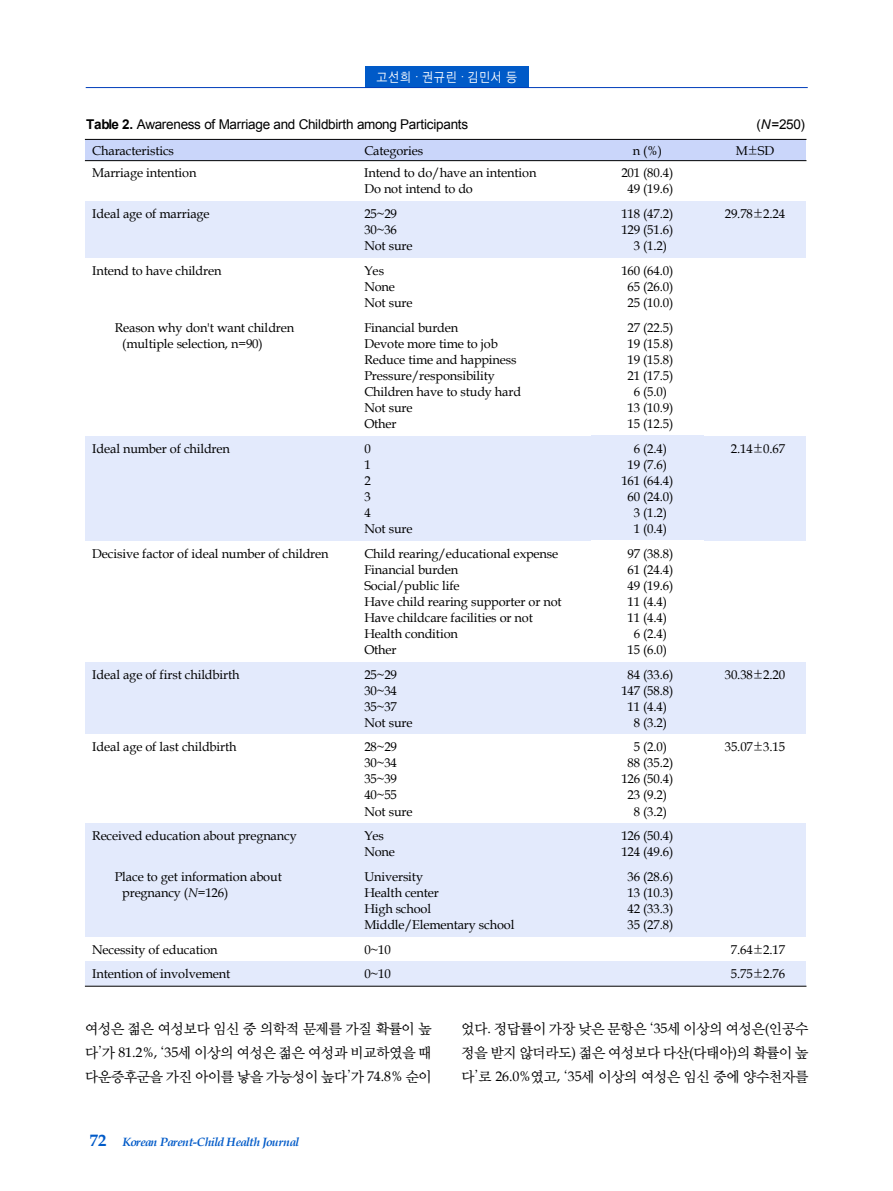
<style>
.page{position:relative;width:893px;height:1191px;background:#fff}
.page>*{position:absolute;margin:0;border:0;box-sizing:border-box;transform-origin:0 0}
.t1{font:13.95px/24px "Korean MJ B";letter-spacing:-.025em;color:#000;text-align:justify}
.t2{font:13.5px "Arial";letter-spacing:-.025em;color:#000}
.t3{font:12.75px/16px "Book Antiqua";letter-spacing:-.01em;color:#000}
.t4{font:12.75px "Korean GD M";letter-spacing:.085em;color:#fff;scale:.9 1}
.t5{font:italic 700 12px "Book Antiqua";letter-spacing:-.055em;color:#005ac8}
.s1{font-family:"Arial"}
.s2{font-weight:700}
.s3{font-style:italic}
.s4{font-family:"Dotum"}
.s5{font-family:"Batang"}
.s6{font-family:"Book Antiqua"}
.s7{font-style:normal;font-size:16.5px}
</style>
<div class="page">
<div style="left:365px;top:66px;width:163px;height:22px;background:#005ac8"></div>
<hr style="left:86px;top:87px;width:721px;height:1px;background:#003dba">
<div style="left:85px;top:139px;width:272px;height:22px;background:#cad6fa"></div>
<div style="left:357px;top:139px;width:234px;height:22px;background:#cad6fa"></div>
<div style="left:591px;top:139px;width:112px;height:22px;background:#cad6fa"></div>
<div style="left:703px;top:139px;width:103px;height:22px;background:#cad6fa"></div>
<div style="left:85px;top:201px;width:272px;height:57px;background:#e3eafc"></div>
<div style="left:357px;top:201px;width:234px;height:57px;background:#e3eafc"></div>
<div style="left:591px;top:201px;width:112px;height:57px;background:#e3eafc"></div>
<div style="left:703px;top:201px;width:103px;height:57px;background:#e3eafc"></div>
<div style="left:85px;top:436px;width:272px;height:105px;background:#e3eafc"></div>
<div style="left:357px;top:436px;width:234px;height:105px;background:#e3eafc"></div>
<div style="left:591px;top:436px;width:112px;height:105px;background:#e3eafc"></div>
<div style="left:703px;top:436px;width:103px;height:105px;background:#e3eafc"></div>
<div style="left:85px;top:662px;width:272px;height:73px;background:#e3eafc"></div>
<div style="left:357px;top:662px;width:234px;height:73px;background:#e3eafc"></div>
<div style="left:591px;top:662px;width:112px;height:73px;background:#e3eafc"></div>
<div style="left:703px;top:662px;width:103px;height:73px;background:#e3eafc"></div>
<div style="left:85px;top:823px;width:272px;height:41px;background:#e3eafc"></div>
<div style="left:357px;top:823px;width:234px;height:41px;background:#e3eafc"></div>
<div style="left:591px;top:823px;width:112px;height:41px;background:#e3eafc"></div>
<div style="left:703px;top:823px;width:103px;height:41px;background:#e3eafc"></div>
<div style="left:85px;top:864px;width:272px;height:73px;background:#e3eafc"></div>
<div style="left:357px;top:864px;width:234px;height:73px;background:#e3eafc"></div>
<div style="left:591px;top:864px;width:112px;height:73px;background:#e3eafc"></div>
<div style="left:703px;top:864px;width:103px;height:73px;background:#e3eafc"></div>
<div style="left:85px;top:962px;width:272px;height:24px;background:#e3eafc"></div>
<div style="left:357px;top:962px;width:234px;height:24px;background:#e3eafc"></div>
<div style="left:591px;top:962px;width:112px;height:24px;background:#e3eafc"></div>
<div style="left:703px;top:962px;width:103px;height:24px;background:#e3eafc"></div>
<hr style="left:85px;top:139px;width:721px;height:1px;background:#000">
<hr style="left:85px;top:160px;width:721px;height:1px;background:#000">
<hr style="left:85px;top:986px;width:721px;height:1px;background:#000">
<p class="t4" style="left:376px;top:71px;width:158px">고선희 <span class="s1">·</span> 권규린 <span class="s1">·</span> 김민서 등</p>
<p class="t2" style="left:86px;top:117px;width:383px"><span class="s2">Table 2.</span> Awareness of Marriage and Childbirth among Participants</p>
<p class="t2" style="left:756px;top:117px;width:50px">(<span class="s3">N</span>=250)</p>
<p class="t3" style="left:92px;top:142px;width:83px">Characteristics</p>
<p class="t3" style="left:364px;top:142px;width:60px">Categories</p>
<p class="t3" style="left:632px;top:142px;width:31px">n (%)</p>
<p class="t3" style="left:735px;top:142px;width:40px">M<span class="s4">±</span>SD</p>
<p class="t3" style="left:92px;top:165px;width:106px">Marriage intention</p>
<p class="t3" style="left:364px;top:165px;width:174px">Intend to do/have an intention<br>Do not intend to do</p>
<p class="t3" style="left:621px;top:165px;width:54px;text-align:center">201 (80.4)<br>49 (19.6)</p>
<p class="t3" style="left:92px;top:206px;width:119px">Ideal age of marriage</p>
<p class="t3" style="left:364px;top:206px;width:50px">25~29<br>30~36<br>Not sure</p>
<p class="t3" style="left:621px;top:206px;width:54px;text-align:center">118 (47.2)<br>129 (51.6)<br>3 (1.2)</p>
<p class="t3" style="left:724px;top:206px;width:62px">29.78<span class="s4">±</span>2.24</p>
<p class="t3" style="left:92px;top:263px;width:131px">Intend to have children</p>
<p class="t3" style="left:364px;top:263px;width:50px">Yes<br>None<br>Not sure</p>
<p class="t3" style="left:621px;top:263px;width:54px;text-align:center">160 (64.0)<br>65 (26.0)<br>25 (10.0)</p>
<p class="t3" style="left:122px;top:320px;width:173px;text-indent:-7px">Reason why don't want children (multiple selection, n=90)</p>
<p class="t3" style="left:364px;top:320px;width:158px">Financial burden<br>Devote more time to job<br>Reduce time and happiness<br>Pressure/responsibility<br>Children have to study hard<br>Not sure<br>Other</p>
<p class="t3" style="left:627px;top:320px;width:47px;text-align:center">27 (22.5)<br>19 (15.8)<br>19 (15.8)<br>21 (17.5)<br>6 (5.0)<br>13 (10.9)<br>15 (12.5)</p>
<p class="t3" style="left:92px;top:441px;width:139px">Ideal number of children</p>
<p class="t3" style="left:364px;top:441px;width:50px">0<br>1<br>2<br>3<br>4<br>Not sure</p>
<p class="t3" style="left:621px;top:441px;width:54px;text-align:center">6 (2.4)<br>19 (7.6)<br>161 (64.4)<br>60 (24.0)<br>3 (1.2)<br>1 (0.4)</p>
<p class="t3" style="left:731px;top:441px;width:56px">2.14<span class="s4">±</span>0.67</p>
<p class="t3" style="left:92px;top:545px;width:238px">Decisive factor of ideal number of children</p>
<p class="t3" style="left:364px;top:545px;width:199px">Child rearing/educational expense<br>Financial burden<br>Social/public life<br>Have child rearing supporter or not<br>Have childcare facilities or not<br>Health condition<br>Other</p>
<p class="t3" style="left:627px;top:545px;width:47px;text-align:center">97 (38.8)<br>61 (24.4)<br>49 (19.6)<br>11 (4.4)<br>11 (4.4)<br>6 (2.4)<br>15 (6.0)</p>
<p class="t3" style="left:92px;top:666px;width:149px">Ideal age of first childbirth</p>
<p class="t3" style="left:364px;top:666px;width:50px">25~29<br>30~34<br>35~37<br>Not sure</p>
<p class="t3" style="left:621px;top:666px;width:54px;text-align:center">84 (33.6)<br>147 (58.8)<br>11 (4.4)<br>8 (3.2)</p>
<p class="t3" style="left:724px;top:666px;width:62px">30.38<span class="s4">±</span>2.20</p>
<p class="t3" style="left:92px;top:739px;width:146px">Ideal age of last childbirth</p>
<p class="t3" style="left:364px;top:739px;width:50px">28~29<br>30~34<br>35~39<br>40~55<br>Not sure</p>
<p class="t3" style="left:621px;top:739px;width:54px;text-align:center">5 (2.0)<br>88 (35.2)<br>126 (50.4)<br>23 (9.2)<br>8 (3.2)</p>
<p class="t3" style="left:724px;top:739px;width:62px">35.07<span class="s4">±</span>3.15</p>
<p class="t3" style="left:92px;top:828px;width:206px">Received education about pregnancy</p>
<p class="t3" style="left:364px;top:828px;width:32px">Yes<br>None</p>
<p class="t3" style="left:621px;top:828px;width:54px">126 (50.4)<br>124 (49.6)</p>
<p class="t3" style="left:122px;top:869px;width:161px;text-indent:-7px">Place to get information about pregnancy (<span class="s3">N</span>=126)</p>
<p class="t3" style="left:364px;top:869px;width:152px">University<br>Health center<br>High school<br>Middle/Elementary school</p>
<p class="t3" style="left:627px;top:869px;width:47px;text-align:justify">36 (28.6)<br>13 (10.3)<br>42 (33.3)<br>35 (27.8)</p>
<p class="t3" style="left:92px;top:942px;width:127px">Necessity of education</p>
<p class="t3" style="left:364px;top:942px;width:28px">0~10</p>
<p class="t3" style="left:731px;top:942px;width:56px">7.64<span class="s4">±</span>2.17</p>
<p class="t3" style="left:92px;top:966px;width:139px">Intention of involvement</p>
<p class="t3" style="left:364px;top:966px;width:28px">0~10</p>
<p class="t3" style="left:731px;top:966px;width:56px">5.75<span class="s4">±</span>2.76</p>
<p class="t1" style="left:85px;top:1017px;width:348px">여성은 젊은 여성보다 임신 중 의학적 문제를 가질 확률이 높 다<span class="s5">’</span>가 <span class="s6">81.2%,</span> <span class="s5">‘</span><span class="s6">35</span>세 이상의 여성은 젊은 여성과 비교하였을 때 다운증후군을 가진 아이를 낳을 가능성이 높다<span class="s5">’</span>가 <span class="s6">74.8%</span> 순이</p>
<p class="t1" style="left:461px;top:1017px;width:348px">었다<span class="s6">.</span> 정답률이 가장 낮은 문항은 <span class="s5">‘</span><span class="s6">35</span>세 이상의 여성은<span class="s6">(</span>인공수 정을 받지 않더라도<span class="s6">)</span> 젊은 여성보다 다산<span class="s6">(</span>다태아<span class="s6">)</span>의 확률이 높 다<span class="s5">’</span>로 <span class="s6">26.0%</span>였고<span class="s6">,</span> <span class="s5">‘</span><span class="s6">35</span>세 이상의 여성은 임신 중에 양수천자를</p>
<p class="t5" style="left:90px;top:1135px;width:211px"><span class="s7">72</span> Korean Parent-Child Health Journal</p>
</div>
